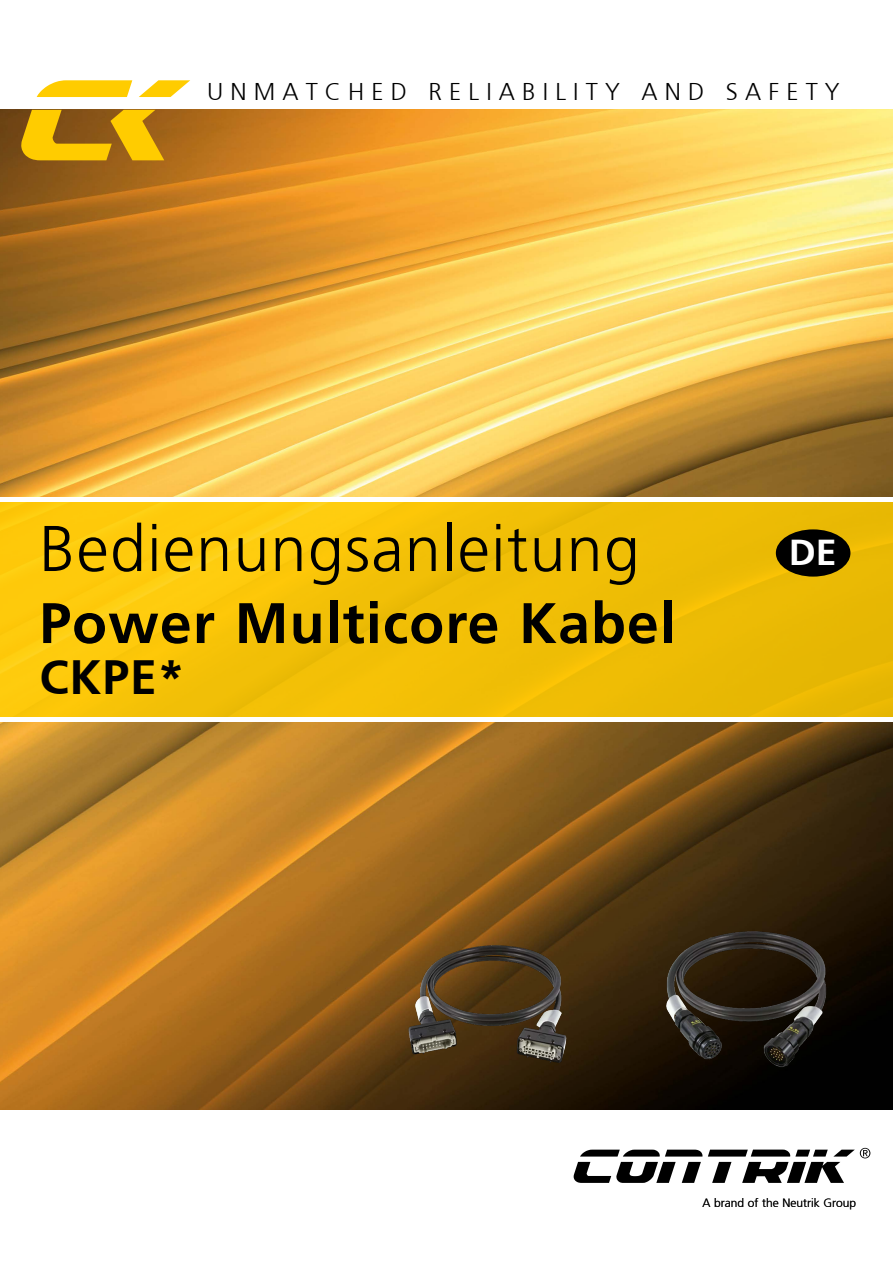
<style>
.page{position:relative;width:893px;height:1263px;background:#fff}
.page>*{position:absolute;margin:0;border:0;box-sizing:border-box;transform-origin:0 0}
.t1{font:300 64.5px "Frutiger";letter-spacing:.02em;color:#000}
.t2{font:700 57px "Frutiger";letter-spacing:.02em;color:#000}
.t3{font:700 48px "Frutiger";color:#000}
.t4{font:700 36px "Frutiger";color:#fff;scale:1.04 1}
.t5{font:300 24.15px "Frutiger";letter-spacing:.295em;color:#000}
.t6{font:300 12px "Frutiger";color:#000}
</style>
<div class="page">
<img style="left:0;top:110px;width:893px;height:999px">
<div style="left:0;top:500px;width:893px;height:219px;background:linear-gradient(to right,#ffcb0c,#e7b702)"></div>
<hr style="left:0;top:717px;width:893px;height:4px;background:#fff">
<div style="left:0;top:497px;width:893px;height:5px;background:#fff"></div>
<svg style="left:580px;top:1149px;width:122px;height:7px"></svg>
<svg style="left:682px;top:1162px;width:19px;height:21px"></svg>
<svg style="left:708px;top:1148px;width:162px;height:35px"></svg>
<svg style="left:573px;top:1162px;width:103px;height:21px"></svg>
<svg style="left:37px;top:80px;width:95px;height:17px;background:#ffd221"></svg>
<svg style="left:139px;top:80px;width:51px;height:17px"></svg>
<svg style="left:21px;top:110px;width:143px;height:50px;background:#cb970a"></svg>
<img style="left:370px;top:927px;width:241px;height:156px">
<img style="left:612px;top:920px;width:249px;height:156px">
<div style="left:776px;top:529px;width:74px;height:48px;background:#000;border-radius:50%"></div>
<p class="t5" style="left:207px;top:78px;width:634px">UNMATCHED RELIABILITY AND SAFETY</p>
<h1 class="t1" style="left:39px;top:512px;width:602px">Bedienungsanleitung</h1>
<h2 class="t2" style="left:39px;top:590px;width:638px">Power Multicore Kabel</h2>
<h3 class="t3" style="left:39px;top:649px;width:147px">CKPE*</h3>
<h3 class="t4" style="left:789px;top:532px;width:48px">DE</h3>
<p class="t6" style="left:702px;top:1196px;width:155px">A brand of the Neutrik Group</p>
</div>
